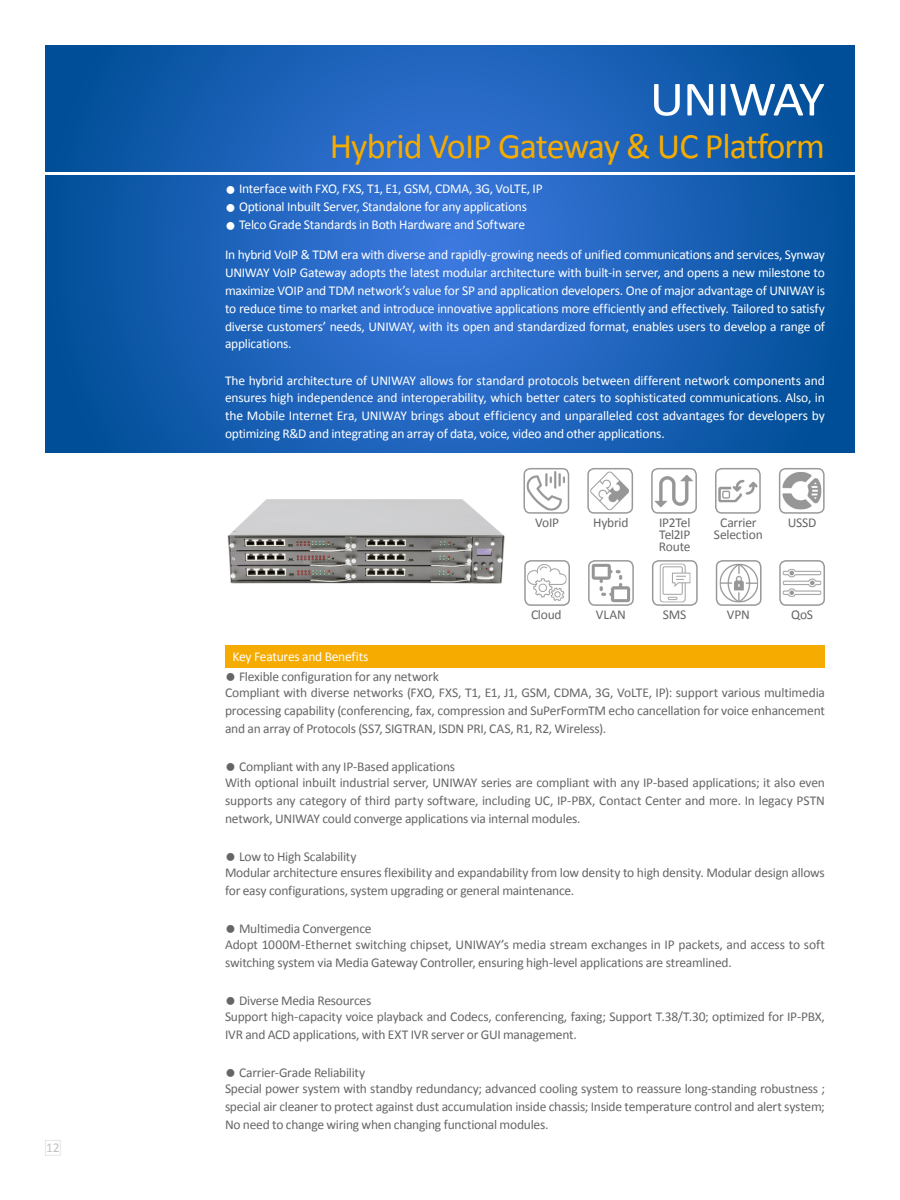
<style>
.page{position:relative;width:900px;height:1200px;background:#fff}
.page>*{position:absolute;margin:0;border:0;box-sizing:border-box;transform-origin:0 0}
.t1{font:49.5px "Calibri";letter-spacing:-.025em;color:#fff;scale:1.09 1}
.t2{font:36px "Calibri";letter-spacing:-.025em;color:#f6ab00}
.t3{font:13.5px/15.8px "Calibri";letter-spacing:-.015em;color:#666}
.t4{font:13.5px/18px "Calibri";letter-spacing:-.02em;color:#fff;text-align:justify}
.t5{font:13.5px "Calibri";color:#c2c2c2}
.s1{font-size:18px}
</style>
<div class="page">
<svg style="left:45px;top:45px;width:810px;height:408px;background:#1a60b5"></svg>
<svg style="left:45px;top:172px;width:810px;height:4px"></svg>
<div style="left:652px;top:560px;width:46px;height:46px;border:2px solid #999;border-radius:6px"></div>
<div style="left:524px;top:560px;width:46px;height:46px;border:2px solid #999;border-radius:6px"></div>
<div style="left:588px;top:560px;width:46px;height:46px;border:2px solid #999;border-radius:6px"></div>
<div style="left:716px;top:560px;width:46px;height:46px;border:2px solid #999;border-radius:6px"></div>
<div style="left:779px;top:560px;width:46px;height:46px;border:2px solid #999;border-radius:6px"></div>
<img style="left:526px;top:562px;width:42px;height:42px">
<img style="left:527px;top:471px;width:38px;height:40px">
<img style="left:781px;top:562px;width:42px;height:42px">
<img style="left:590px;top:562px;width:42px;height:42px">
<img style="left:718px;top:562px;width:42px;height:42px">
<div style="left:651px;top:468px;width:46px;height:46px;border:2px solid #999;border-radius:6px"></div>
<div style="left:524px;top:468px;width:45px;height:46px;border:2px solid #999;border-radius:6px"></div>
<div style="left:587px;top:468px;width:46px;height:46px;border:2px solid #999;border-radius:6px"></div>
<div style="left:715px;top:468px;width:46px;height:46px;border:2px solid #999;border-radius:6px"></div>
<div style="left:779px;top:468px;width:46px;height:46px;border:2px solid #999;border-radius:6px"></div>
<img style="left:653px;top:470px;width:42px;height:42px">
<img style="left:717px;top:470px;width:42px;height:42px">
<img style="left:654px;top:562px;width:42px;height:42px">
<img style="left:589px;top:470px;width:42px;height:42px">
<img style="left:781px;top:470px;width:42px;height:42px">
<img style="left:227px;top:499px;width:278px;height:85px">
<div style="left:225px;top:645px;width:600px;height:23px;background:#f6ab00"></div>
<div style="left:45px;top:1140px;width:16px;height:16px;border:1px solid #e6e6e6"></div>
<p class="t5" style="left:46px;top:1139px;width:15px">12</p>
<h1 class="t1" style="left:650px;top:68px;width:162px">UNIWAY</h1>
<h2 class="t2" style="left:330px;top:124px;width:497px">Hybrid VoIP Gateway &amp; UC Platform</h2>
<p class="t4" style="left:225px;top:180px;width:319px"><span class="s1">●</span> Interface with FXO, FXS, T1, E1, GSM, CDMA, 3G, VoLTE, IP</p>
<p class="t4" style="left:225px;top:198px;width:304px"><span class="s1">●</span> Optional Inbuilt Server, Standalone for any applications</p>
<p class="t4" style="left:225px;top:210px;width:601px;line-height:29.2px"><span class="s1">●</span> Telco Grade Standards in Both Hardware and Software<br>In hybrid VoIP &amp; TDM era with diverse and rapidly-growing needs of unified communications and services, Synway</p>
<p class="t4" style="left:225px;top:263px;width:602px">UNIWAY VoIP Gateway adopts the latest modular architecture with built-in server, and opens a new milestone to maximize VOIP and TDM network’s value for SP and application developers. One of major advantage of UNIWAY is to reduce time to market and introduce innovative applications more efficiently and effectively. Tailored to satisfy diverse customers’ needs, UNIWAY, with its open and standardized format, enables users to develop a range of applications.</p>
<p class="t4" style="left:225px;top:371px;width:602px">The hybrid architecture of UNIWAY allows for standard protocols between different network components and ensures high independence and interoperability, which better caters to sophisticated communications. Also, in the Mobile Internet Era, UNIWAY brings about efficiency and unparalleled cost advantages for developers by optimizing R&amp;D and integrating an array of data, voice, video and other applications.</p>
<p class="t3" style="left:535px;top:515px;width:26px">VoIP</p>
<p class="t3" style="left:593px;top:514px;width:37px">Hybrid</p>
<p class="t3" style="left:659px;top:516px;width:33px;line-height:12px;text-align:justify">IP2Tel Tel2IP Route</p>
<p class="t3" style="left:714px;top:516px;width:50px;line-height:12px;text-align:center">Carrier<br>Selection</p>
<p class="t3" style="left:788px;top:515px;width:30px">USSD</p>
<p class="t4" style="left:232px;top:647px;width:137px">Key Features and Benefits</p>
<p class="t3" style="left:531px;top:606px;width:32px">Cloud</p>
<p class="t3" style="left:596px;top:606px;width:31px">VLAN</p>
<p class="t3" style="left:663px;top:606px;width:25px">SMS</p>
<p class="t3" style="left:727px;top:606px;width:24px">VPN</p>
<p class="t3" style="left:791px;top:606px;width:24px">QoS</p>
<p class="t3" style="left:225px;top:668px;width:602px"><span class="s1">●</span> Flexible configuration for any network<br>Compliant with diverse networks (FXO, FXS, T1, E1, J1, GSM, CDMA, 3G, VoLTE, IP): support various multimedia</p>
<p class="t3" style="left:225px;top:701px;width:601px;line-height:18px">processing capability (conferencing, fax, compression and SuPerFormTM echo cancellation for voice enhancement and an array of Protocols (SS7, SIGTRAN, ISDN PRI, CAS, R1, R2, Wireless).</p>
<p class="t3" style="left:225px;top:758px;width:601px"><span class="s1">●</span> Compliant with any IP-Based applications<br>With optional inbuilt industrial server, UNIWAY series are compliant with any IP-based applications; it also even</p>
<p class="t3" style="left:225px;top:791px;width:601px;line-height:18px">supports any category of third party software, including UC, IP-PBX, Contact Center and more. In legacy PSTN network, UNIWAY could converge applications via internal modules.</p>
<p class="t3" style="left:225px;top:848px;width:601px"><span class="s1">●</span> Low to High Scalability<br>Modular architecture ensures flexibility and expandability from low density to high density. Modular design allows</p>
<p class="t3" style="left:225px;top:882px;width:351px">for easy configurations, system upgrading or general maintenance.</p>
<p class="t3" style="left:225px;top:920px;width:601px"><span class="s1">●</span> Multimedia Convergence<br>Adopt 1000M-Ethernet switching chipset, UNIWAY’s media stream exchanges in IP packets, and access to soft</p>
<p class="t3" style="left:225px;top:954px;width:508px">switching system via Media Gateway Controller, ensuring high-level applications are streamlined.</p>
<p class="t3" style="left:225px;top:992px;width:602px"><span class="s1">●</span> Diverse Media Resources<br>Support high-capacity voice playback and Codecs, conferencing, faxing; Support T.38/T.30; optimized for IP-PBX,</p>
<p class="t3" style="left:225px;top:1026px;width:353px">IVR and ACD applications, with EXT IVR server or GUI management.</p>
<p class="t3" style="left:225px;top:1064px;width:602px"><span class="s1">●</span> Carrier-Grade Reliability<br>Special power system with standby redundancy; advanced cooling system to reassure long-standing robustness ;</p>
<p class="t3" style="left:225px;top:1097px;width:601px;line-height:18px">special air cleaner to protect against dust accumulation inside chassis; Inside temperature control and alert system;<br>No need to change wiring when changing functional modules.</p>
</div>
